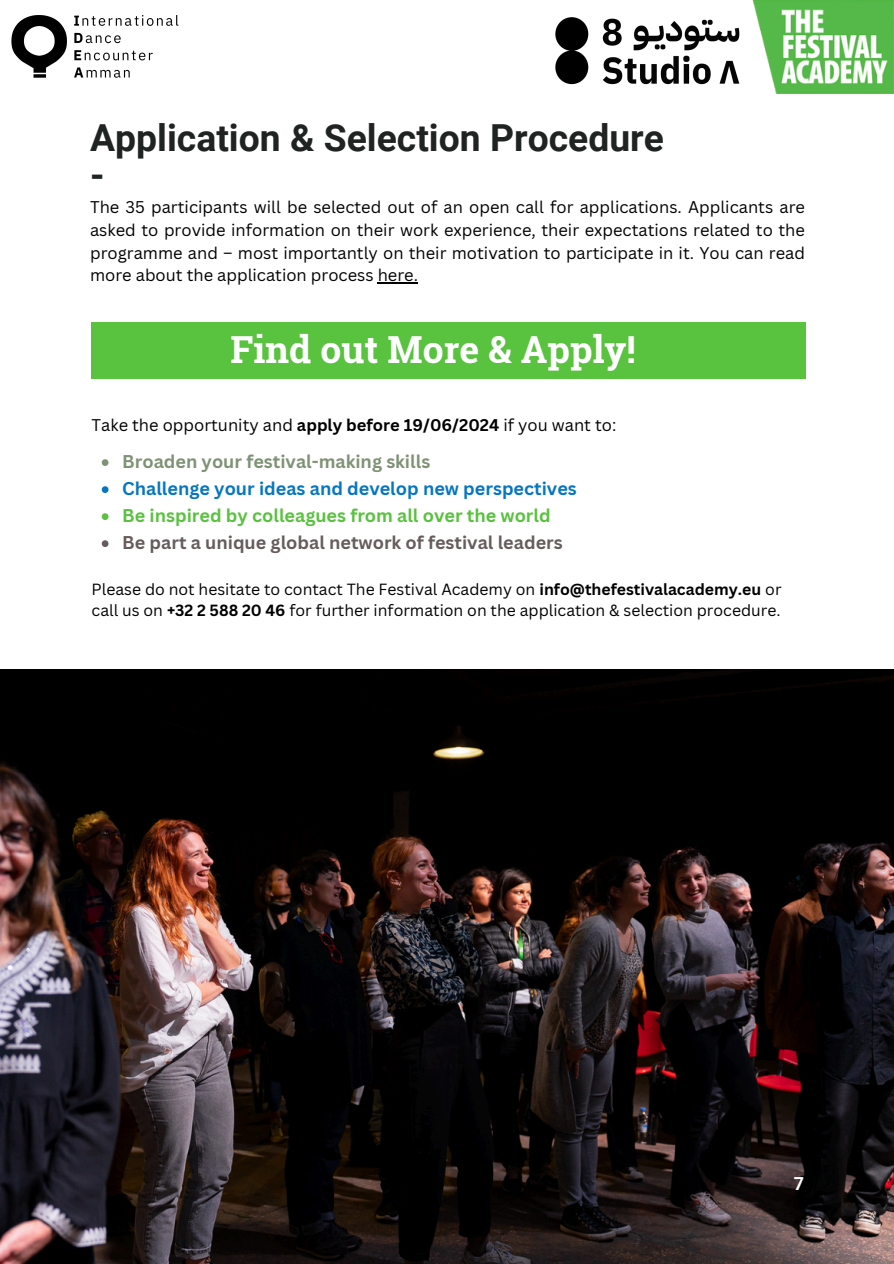
<style>
.page{position:relative;width:894px;height:1264px;background:#fff}
.page>*{position:absolute;margin:0;border:0;box-sizing:border-box;transform-origin:0 0}
.t1{font:700 37.2px/37.2px "Roboto";color:#1f2322}
.t2{font:700 37.2px "Roboto Slab";color:#fff}
.t3{font:700 18px "Canva Sans";color:#0677bf}
.t4{font:700 18px "Canva Sans";color:#675c5c}
.t5{font:700 18px "Canva Sans";color:#59c23f}
.t6{font:700 18px "Canva Sans";color:#7e9275}
.t7{font:700 18px "Roboto";color:#fff}
.t8{font:16.5px/22.5px "Canva Sans";color:#000;text-align:justify}
.t9{font:15.75px/21.3px "Canva Sans";color:#000}
.s1{font-weight:700}
</style>
<div class="page">
<div style="left:91px;top:322px;width:714px;height:57px;background:#59c23f"></div>
<img style="left:0;top:670px;width:893px;height:593px">
<hr style="left:377px;top:282px;width:41px;height:1px;background:#000">
<svg style="left:102px;top:459px;width:6px;height:7px"></svg>
<svg style="left:102px;top:486px;width:6px;height:7px"></svg>
<svg style="left:102px;top:513px;width:6px;height:7px"></svg>
<svg style="left:102px;top:540px;width:6px;height:7px"></svg>
<img style="left:752px;top:0;width:141px;height:93px">
<img style="left:11px;top:15px;width:167px;height:63px">
<img style="left:555px;top:18px;width:185px;height:66px">
<h1 class="t1" style="left:90px;top:119px;width:575px">Application &amp; Selection Procedure -</h1>
<h2 class="t8" style="left:90px;top:196px;width:716px">The 35 participants will be selected out of an open call for applications. Applicants are asked to provide information on their work experience, their expectations related to the programme and – most importantly on their motivation to participate in it. You can read more about the application process here.</h2>
<p class="t2" style="left:230px;top:323px;width:406px">Find out More &amp; Apply!</p>
<h1 class="t8" style="left:92px;top:413px;width:526px">Take the opportunity and <span class="s1">apply before 19/06/2024</span> if you want to:</h1>
<h2 class="t6" style="left:122px;top:449px;width:309px">Broaden your festival-making skills</h2>
<p class="t3" style="left:122px;top:476px;width:456px">Challenge your ideas and develop new perspectives</p>
<p class="t5" style="left:122px;top:503px;width:430px">Be inspired by colleagues from all over the world</p>
<p class="t4" style="left:122px;top:530px;width:442px">Be part a unique global network of festival leaders</p>
<p class="t9" style="left:92px;top:578px;width:691px">Please do not hesitate to contact The Festival Academy on <span class="s1">info@thefestivalacademy.eu</span> or call us on <span class="s1">+32 2 588 20 46</span> for further information on the application &amp; selection procedure.</p>
<p class="t7" style="left:793px;top:1173px;width:12px">7</p>
</div>
